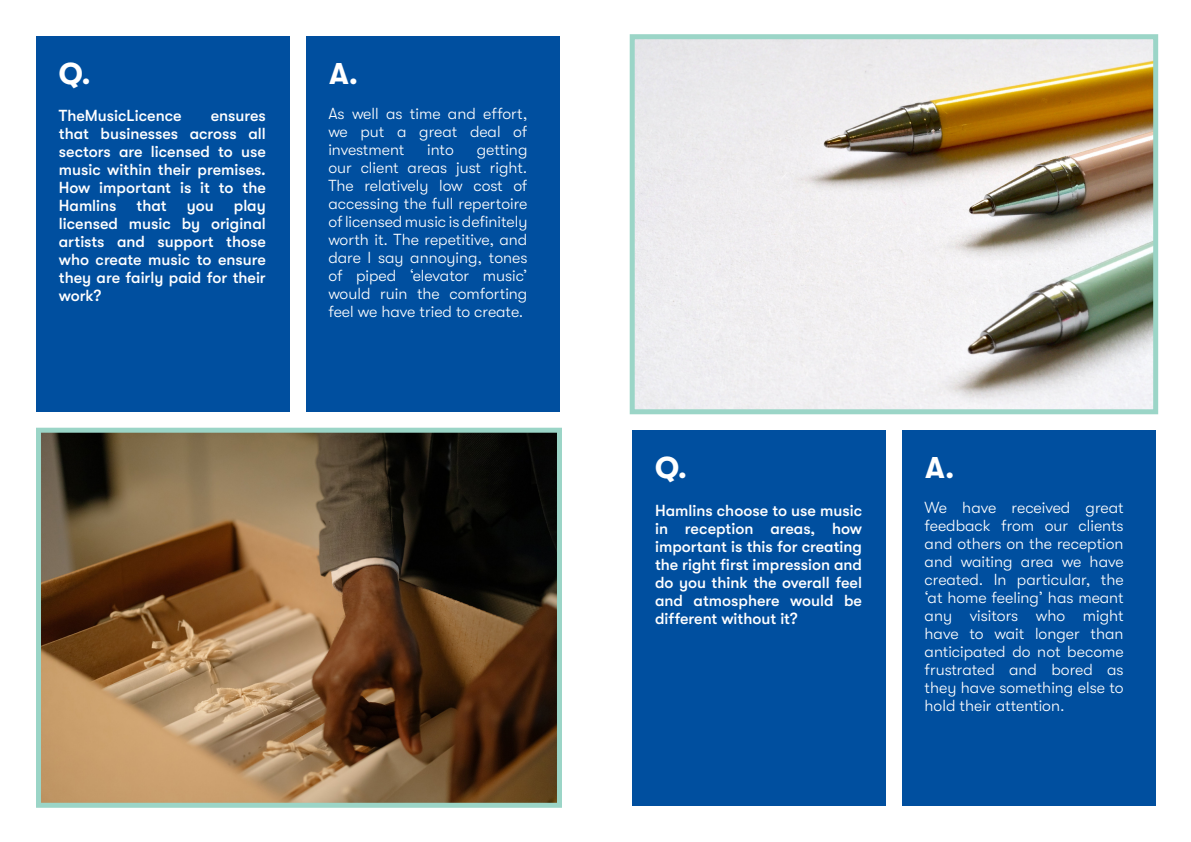
<style>
.page{position:relative;width:1191px;height:842px;background:#fff}
.page>*{position:absolute;margin:0;border:0;box-sizing:border-box;transform-origin:0 0}
.t1{font:700 30px "GT Walsheim";color:#fff}
.t2{font:300 16px/18px "GT Walsheim";color:#fff;text-align:justify}
.t3{font:500 16px/18px "GT Walsheim";color:#fff;text-align:justify}
</style>
<div class="page">
<img style="left:42px;top:434px;width:514px;height:368px">
<div style="left:36px;top:428px;width:526px;height:380px;border:5px solid #9bd5c7"></div>
<div style="left:36px;top:36px;width:253px;height:375px;background:#004f9f"></div>
<div style="left:306px;top:36px;width:253px;height:375px;background:#004f9f"></div>
<img style="left:635px;top:40px;width:517px;height:368px">
<div style="left:629px;top:34px;width:529px;height:380px;border:5px solid #9bd5c7"></div>
<div style="left:632px;top:430px;width:253px;height:375px;background:#004f9f"></div>
<div style="left:902px;top:430px;width:253px;height:375px;background:#004f9f"></div>
<p class="t1" style="left:59px;top:57px;width:33px">Q.</p>
<p class="t1" style="left:329px;top:57px;width:31px">A.</p>
<p class="t3" style="left:59px;top:107px;width:124px">TheMusicLicence</p>
<p class="t3" style="left:59px;top:107px;width:208px;text-indent:152px">ensures that businesses across all sectors are licensed to use music within their premises.<br>How important is it to the Hamlins that you play licensed music by original artists and support those who create music to ensure they are fairly paid for their work?</p>
<p class="t2" style="left:328px;top:105px;width:200px">As well as time and effort, we put a great deal of investment</p>
<p class="t2" style="left:328px;top:141px;width:201px;text-indent:148px">getting our client areas just right.<br>The relatively low cost of accessing the full repertoire of licensed music is definitely worth it. The repetitive, and dare I say annoying, tones of piped ‘elevator music’ would ruin the comforting feel we have tried to create.</p>
<p class="t2" style="left:427px;top:141px;width:28px">into</p>
<p class="t1" style="left:655px;top:451px;width:33px">Q.</p>
<p class="t1" style="left:925px;top:451px;width:31px">A.</p>
<p class="t3" style="left:655px;top:501px;width:208px">Hamlins choose to use music in reception areas, how important is this for creating the right first impression and do you think the overall feel and atmosphere would be different without it?</p>
<p class="t2" style="left:924px;top:499px;width:201px">We have received great feedback from our clients and others on the reception and waiting area we have created. In particular, the ‘at home feeling’ has meant any visitors who might have to wait longer than anticipated do not become frustrated and bored as they have something else to hold their attention.</p>
</div>
